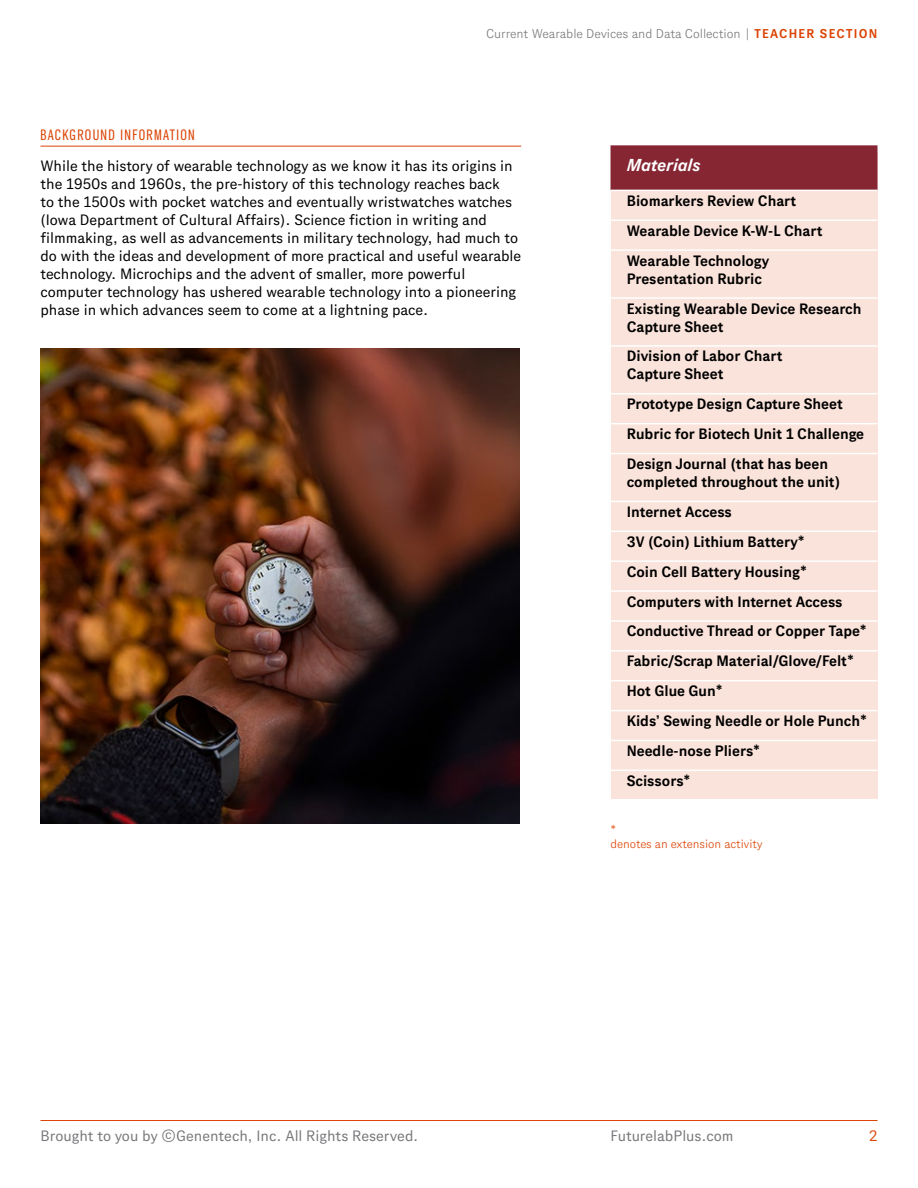
<style>
.page{position:relative;width:918px;height:1188px;background:#fff}
.page>*{position:absolute;margin:0;border:0;box-sizing:border-box;transform-origin:0 0}
.t1{font:italic 700 17.25px "Gene Sans";color:#fff}
.t2{font:15px/18px "Gene Sans";color:#000}
.t3{font:700 15px/29.8px "Gene Sans";color:#000}
.t4{font:15px "Gene Sans";color:#77787b}
.t5{font:15px "Gene Condensed";letter-spacing:.09em;color:#dc4405}
.t6{font:15px "Gene Sans";color:#dc4405}
.t7{font:300 12.75px "Gene Sans";color:#77787b}
.t8{font:300 12px/13.5px "Gene Sans";color:#dc4405}
.s1{font-weight:700;color:#dc4405}
</style>
<div class="page">
<hr style="left:40px;top:1120px;width:838px;height:1px;background:#dc4405">
<div style="left:611px;top:153px;width:267px;height:646px;background:#fae3da"></div>
<div style="left:611px;top:145px;width:266px;height:45px;background:#862633"></div>
<hr style="left:611px;top:190px;width:266px;height:1px;background:#fff">
<hr style="left:611px;top:220px;width:266px;height:1px;background:#fff">
<hr style="left:611px;top:249px;width:266px;height:2px;background:#fff">
<hr style="left:611px;top:297px;width:266px;height:2px;background:#fff">
<hr style="left:611px;top:345px;width:266px;height:2px;background:#fff">
<hr style="left:611px;top:393px;width:266px;height:2px;background:#fff">
<hr style="left:611px;top:423px;width:266px;height:1px;background:#fff">
<hr style="left:611px;top:453px;width:266px;height:1px;background:#fff">
<hr style="left:611px;top:501px;width:266px;height:1px;background:#fff">
<hr style="left:611px;top:531px;width:266px;height:1px;background:#fff">
<hr style="left:611px;top:560px;width:266px;height:2px;background:#fff">
<hr style="left:611px;top:590px;width:266px;height:2px;background:#fff">
<hr style="left:611px;top:620px;width:266px;height:2px;background:#fff">
<hr style="left:611px;top:650px;width:266px;height:2px;background:#fff">
<hr style="left:611px;top:680px;width:266px;height:1px;background:#fff">
<hr style="left:611px;top:710px;width:266px;height:1px;background:#fff">
<hr style="left:611px;top:740px;width:266px;height:1px;background:#fff">
<hr style="left:611px;top:770px;width:266px;height:1px;background:#fff">
<img style="left:40px;top:348px;width:480px;height:475px">
<hr style="left:40px;top:146px;width:481px;height:1px;background:#dc4405">
<p class="t7" style="left:486px;top:26px;width:393px">Current Wearable Devices and Data Collection | <span class="s1">TEACHER SECTION</span></p>
<p class="t5" style="left:40px;top:127px;width:156px">BACKGROUND INFORMATION</p>
<p class="t2" style="left:40px;top:156px;width:482px">While the history of wearable technology as we know it has its origins in the 1950s and 1960s, the pre-history of this technology reaches back<br>to the 1500s with pocket watches and eventually wristwatches watches (Iowa Department of Cultural Affairs). Science fiction in writing and filmmaking, as well as advancements in military technology, had much to do with the ideas and development of more practical and useful wearable technology. Microchips and the advent of smaller, more powerful computer technology has ushered wearable technology into a pioneering phase in which advances seem to come at a lightning pace.</p>
<p class="t1" style="left:627px;top:155px;width:75px">Materials</p>
<p class="t3" style="left:627px;top:185px;width:197px">Biomarkers Review Chart<br>Wearable Device K-W-L Chart<br>Wearable Technology</p>
<p class="t3" style="left:627px;top:263px;width:236px">Presentation Rubric<br>Existing Wearable Device Research</p>
<p class="t3" style="left:627px;top:311px;width:157px">Capture Sheet<br>Division of Labor Chart</p>
<p class="t3" style="left:627px;top:359px;width:239px">Capture Sheet<br>Prototype Design Capture Sheet<br>Rubric for Biotech Unit 1 Challenge<br>Design Journal (that has been</p>
<p class="t3" style="left:627px;top:467px;width:242px">completed throughout the unit)<br>Internet Access<br>3V (Coin) Lithium Battery*<br>Coin Cell Battery Housing*<br>Computers with Internet Access<br>Conductive Thread or Copper Tape*<br>Fabric/Scrap Material/Glove/Felt*<br>Hot Glue Gun*<br>Kids’ Sewing Needle or Hole Punch*<br>Needle-nose Pliers*<br>Scissors*</p>
<p class="t8" style="left:610px;top:823px;width:154px">*<br>denotes an extension activity</p>
<p class="t4" style="left:40px;top:1127px;width:379px">Brought to you by ©Genentech, Inc. All Rights Reserved.</p>
<p class="t4" style="left:610px;top:1127px;width:125px">FuturelabPlus.com</p>
<p class="t6" style="left:869px;top:1127px;width:10px">2</p>
</div>
